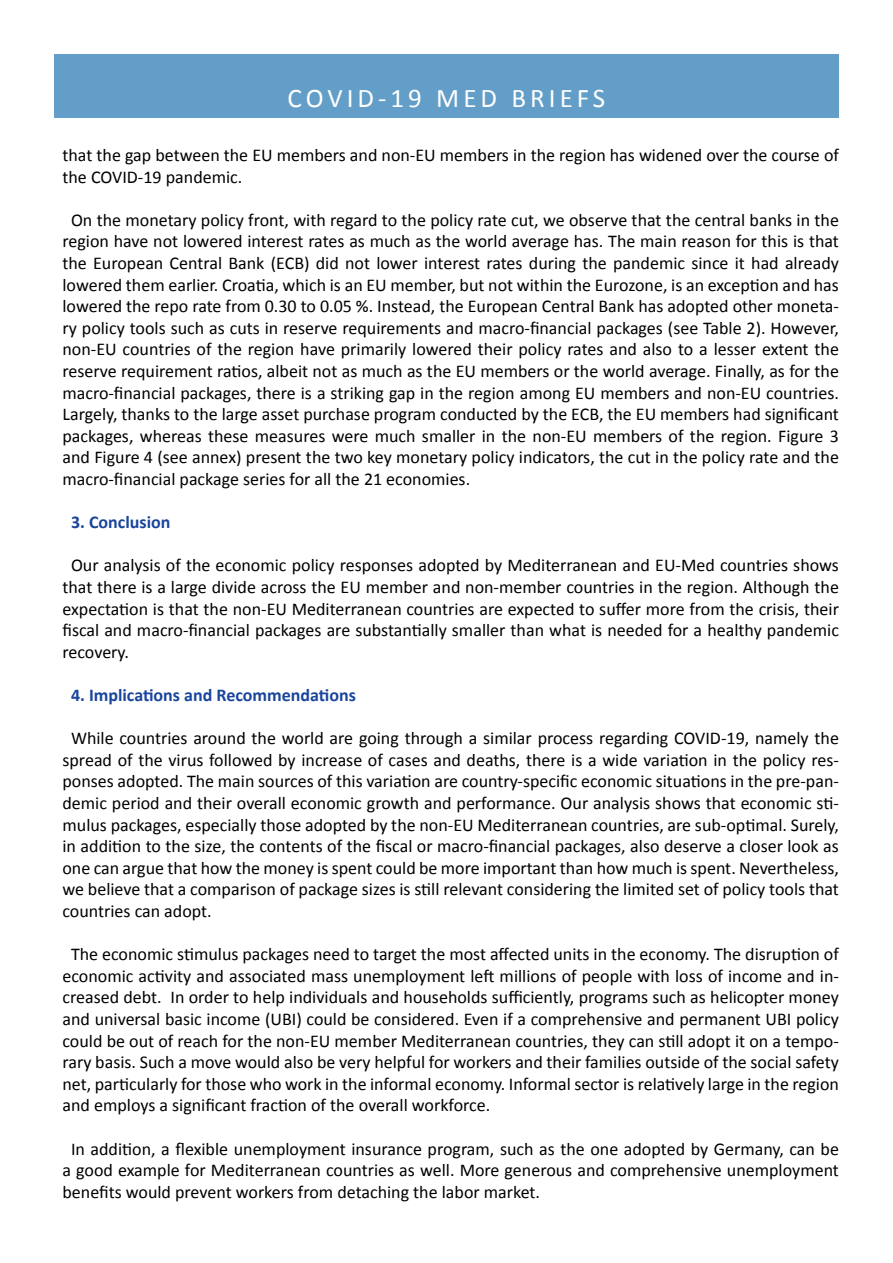
<style>
.page{position:relative;width:893px;height:1263px;background:#fff}
.page>*{position:absolute;margin:0;border:0;box-sizing:border-box;transform-origin:0 0}
.t1{font:27px "Calibri";letter-spacing:.15em;color:#fff}
.t2{font:18px/21.6px "Calibri";color:#000;text-align:justify}
.t3{font:700 18px "Calibri";color:#19459d}
</style>
<div class="page">
<div style="left:54px;top:54px;width:785px;height:64px;background:#639ec8"></div>
<h1 class="t1" style="left:288px;top:81px;width:319px">COVID-19 MED BRIEFS</h1>
<p class="t2" style="left:63px;top:144px;width:778px">that the gap between the EU members and non-EU members in the region has widened over the course of the COVID-19 pandemic.</p>
<p class="t2" style="left:63px;top:209px;width:778px;text-indent:8px">On the monetary policy front, with regard to the policy rate cut, we observe that the central banks in the region have not lowered interest rates as much as the world average has. The main reason for this is that the European Central Bank (ECB) did not lower interest rates during the pandemic since it had already lowered them earlier. Croatia, which is an EU member, but not within the Eurozone, is an exception and has lowered the repo rate from 0.30 to 0.05 %. Instead, the European Central Bank has adopted other moneta&shy;ry policy tools such as cuts in reserve requirements and macro-financial packages (see Table 2). However, non-EU countries of the region have primarily lowered their policy rates and also to a lesser extent the reserve requirement ratios, albeit not as much as the EU members or the world average. Finally, as for the macro-financial packages, there is a striking gap in the region among EU members and non-EU countries.<br>Largely, thanks to the large asset purchase program conducted by the ECB, the EU members had significant packages, whereas these measures were much smaller in the non-EU members of the region. Figure 3 and Figure 4 (see annex) present the two key monetary policy indicators, the cut in the policy rate and the macro-financial package series for all the 21 economies.</p>
<p class="t3" style="left:71px;top:511px;width:101px">3. Conclusion</p>
<p class="t2" style="left:63px;top:555px;width:778px;text-indent:8px">Our analysis of the economic policy responses adopted by Mediterranean and EU-Med countries shows that there is a large divide across the EU member and non-member countries in the region. Although the expectation is that the non-EU Mediterranean countries are expected to suffer more from the crisis, their fiscal and macro-financial packages are substantially smaller than what is needed for a healthy pandemic recovery.</p>
<p class="t3" style="left:71px;top:683px;width:286px">4. Implications and Recommendations</p>
<p class="t2" style="left:63px;top:727px;width:778px;text-indent:8px">While countries around the world are going through a similar process regarding COVID-19, namely the spread of the virus followed by increase of cases and deaths, there is a wide variation in the policy res&shy;ponses adopted. The main sources of this variation are country-specific economic situations in the pre-pan&shy;demic period and their overall economic growth and performance. Our analysis shows that economic sti&shy;mulus packages, especially those adopted by the non-EU Mediterranean countries, are sub-optimal. Surely, in addition to the size, the contents of the fiscal or macro-financial packages, also deserve a closer look as one can argue that how the money is spent could be more important than how much is spent. Nevertheless, we believe that a comparison of package sizes is still relevant considering the limited set of policy tools that countries can adopt.</p>
<p class="t2" style="left:63px;top:943px;width:778px;text-indent:8px">The economic stimulus packages need to target the most affected units in the economy. The disruption of economic activity and associated mass unemployment left millions of people with loss of income and in&shy;creased debt. In order to help individuals and households sufficiently, programs such as helicopter money and universal basic income (UBI) could be considered. Even if a comprehensive and permanent UBI policy could be out of reach for the non-EU member Mediterranean countries, they can still adopt it on a tempo&shy;rary basis. Such a move would also be very helpful for workers and their families outside of the social safety net, particularly for those who work in the informal economy. Informal sector is relatively large in the region and employs a significant fraction of the overall workforce.</p>
<p class="t2" style="left:63px;top:1138px;width:778px;text-indent:8px">In addition, a flexible unemployment insurance program, such as the one adopted by Germany, can be a good example for Mediterranean countries as well. More generous and comprehensive unemployment benefits would prevent workers from detaching the labor market.</p>
</div>
